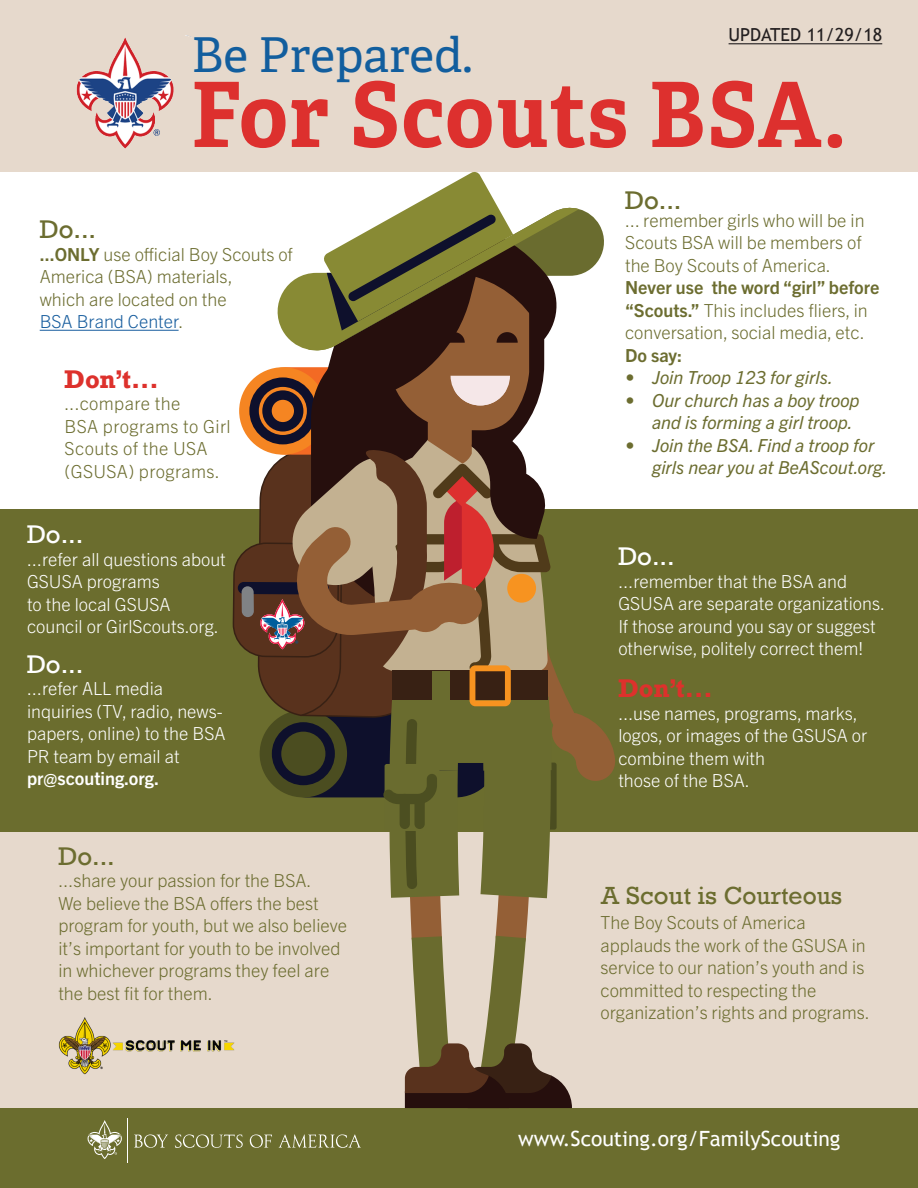
<style>
.page{position:relative;width:918px;height:1188px;background:#fff}
.page>*{position:absolute;margin:0;border:0;box-sizing:border-box;transform-origin:0 0}
.t1{font:700 90px "Adelle PE";letter-spacing:.02em;color:#dd302e;scale:.93 1}
.t2{font:48px "Adelle PE";color:#125e9e}
.t3{font:700 24px "Rockwell";letter-spacing:-.005em;color:#dd312c}
.t4{font:24px "Rockwell";color:#6c6d30}
.t5{font:24px "Rockwell";color:#fff}
.t6{font:23.25px "Rockwell";color:#6c6d30}
.t7{font:21px "Trebuchet MS";color:#fff}
.t8{font:300 18px/22.5px "Trade Gothic Next LT Pro";color:#6c6d30}
.t9{font:300 18px/22.5px "Trade Gothic Next LT Pro";color:#fff}
.t10{font:italic 18px/22.5px "Trade Gothic Next LT Pro";color:#6c6d30}
.t11{font:300 18px/22.5px "Trade Gothic Next LT Pro";letter-spacing:.02em;color:#6c6d30}
.t12{font:700 18px "Trade Gothic Next LT Pro";color:#fff}
.t13{font:300 18px "Trade Gothic Next LT Pro";color:#175d9e}
.t14{font:18px "Trebuchet MS";color:#231f20}
.s1{font-weight:700}
.s2{color:#6c6d30}
.s3{color:#6b6d2e}
</style>
<div class="page">
<div style="left:0;top:775px;width:918px;height:413px;background:#e6d9cc"></div>
<div style="left:1px;top:0;width:917px;height:172px;background:#e6d9cc"></div>
<div style="left:0;top:510px;width:918px;height:322px;background:#6b6d2e"></div>
<hr style="left:40px;top:330px;width:139px;height:1px;background:#175d9e">
<div style="left:0;top:1108px;width:918px;height:80px;background:#6b6d2e"></div>
<svg style="left:88px;top:1120px;width:34px;height:39px"></svg>
<svg style="left:134px;top:1134px;width:34px;height:14px"></svg>
<svg style="left:175px;top:1134px;width:68px;height:14px"></svg>
<svg style="left:250px;top:1134px;width:22px;height:14px"></svg>
<svg style="left:279px;top:1134px;width:82px;height:14px"></svg>
<hr style="left:127px;top:1118px;width:1px;height:45px;background:#fff">
<svg style="left:232px;top:172px;width:384px;height:936px"></svg>
<img style="left:58px;top:1009px;width:186px;height:72px">
<img style="left:76px;top:36px;width:115px;height:113px">
<hr style="left:729px;top:43px;width:153px;height:1px;background:#231f20">
<p class="t14" style="left:729px;top:25px;width:155px">UPDATED 11/29/18</p>
<p class="t2" style="left:191px;top:20px;width:283px">Be Prepared.</p>
<p class="t1" style="left:191px;top:50px;width:706px">For Scouts BSA.</p>
<p class="t4" style="left:40px;top:215px;width:58px">Do...</p>
<p class="t8" style="left:40px;top:242px;width:255px"><span class="s1">...ONLY</span> use official Boy Scouts of<br>America (BSA) materials,</p>
<p class="t8" style="left:40px;top:287px;width:189px">which are located on the</p>
<p class="t13" style="left:40px;top:309px;width:145px">BSA Brand Center<span class="s2">.</span></p>
<p class="t3" style="left:64px;top:364px;width:96px">Don’t...</p>
<p class="t11" style="left:64px;top:391px;width:117px">...compare the</p>
<p class="t11" style="left:64px;top:414px;width:168px">BSA programs to Girl<br>Scouts of the USA (GSUSA) programs.</p>
<p class="t5" style="left:27px;top:520px;width:58px">Do...</p>
<p class="t9" style="left:27px;top:547px;width:200px">...refer all questions about<br>GSUSA programs</p>
<p class="t9" style="left:27px;top:592px;width:145px">to the local GSUSA</p>
<p class="t9" style="left:27px;top:614px;width:193px">council or GirlScouts.org.</p>
<p class="t5" style="left:27px;top:649px;width:58px">Do...</p>
<p class="t9" style="left:27px;top:676px;width:138px">...refer ALL media</p>
<p class="t9" style="left:27px;top:699px;width:200px">inquiries (TV, radio, news&shy;papers, online) to the BSA<br>PR team by email at</p>
<p class="t12" style="left:27px;top:766px;width:134px">pr@scouting.org.</p>
<p class="t4" style="left:58px;top:841px;width:58px">Do...</p>
<p class="t8" style="left:58px;top:868px;width:255px">...share your passion for the BSA.</p>
<p class="t8" style="left:58px;top:891px;width:290px">We believe the BSA offers the best program for youth, but we also believe it’s important for youth to be involved in whichever programs they feel are the best fit for them.</p>
<p class="t4" style="left:625px;top:185px;width:58px">Do...</p>
<p class="t8" style="left:625px;top:208px;width:241px">... remember girls who will be in<br>Scouts BSA will be members of the Boy Scouts of America.</p>
<p class="t8" style="left:625px;top:275px;width:256px"><span class="s1">Never use the word “girl” before “Scouts.”</span> This includes fliers, in conversation, social media, etc.<br><span class="s1">Do say:</span></p>
<p class="t10" style="left:625px;top:365px;width:210px">• Join Troop 123 for girls.</p>
<p class="t10" style="left:652px;top:388px;width:209px;text-indent:-27px">• Our church has a boy troop and is forming a girl troop.</p>
<p class="t10" style="left:652px;top:433px;width:237px;text-indent:-27px">• Join the BSA. Find a troop for girls near you at BeAScout.org.</p>
<p class="t5" style="left:618px;top:541px;width:58px">Do...</p>
<p class="t9" style="left:618px;top:569px;width:268px">...remember that the BSA and GSUSA are separate organizations.<br>If those around you say or suggest otherwise, politely correct them!</p>
<p class="t3" style="left:618px;top:673px;width:96px">Don’t...</p>
<p class="t9" style="left:618px;top:701px;width:241px">...use names, programs, marks,</p>
<p class="t9" style="left:618px;top:723px;width:251px">logos, or images of the GSUSA or combine them with</p>
<p class="t9" style="left:618px;top:768px;width:133px">those of the BSA.</p>
<p class="t6" style="left:600px;top:881px;width:243px">A <span class="s3">Scout is</span> Courteous</p>
<p class="t8" style="left:600px;top:910px;width:207px">The Boy Scouts of America</p>
<p class="t8" style="left:600px;top:933px;width:267px;text-align:justify">applauds the work of the GSUSA in service to our nation’s youth and is committed to respecting the</p>
<p class="t8" style="left:600px;top:1000px;width:271px">organization’s rights and programs.</p>
<p class="t7" style="left:518px;top:1126px;width:324px">www.Scouting.org/FamilyScouting</p>
</div>
